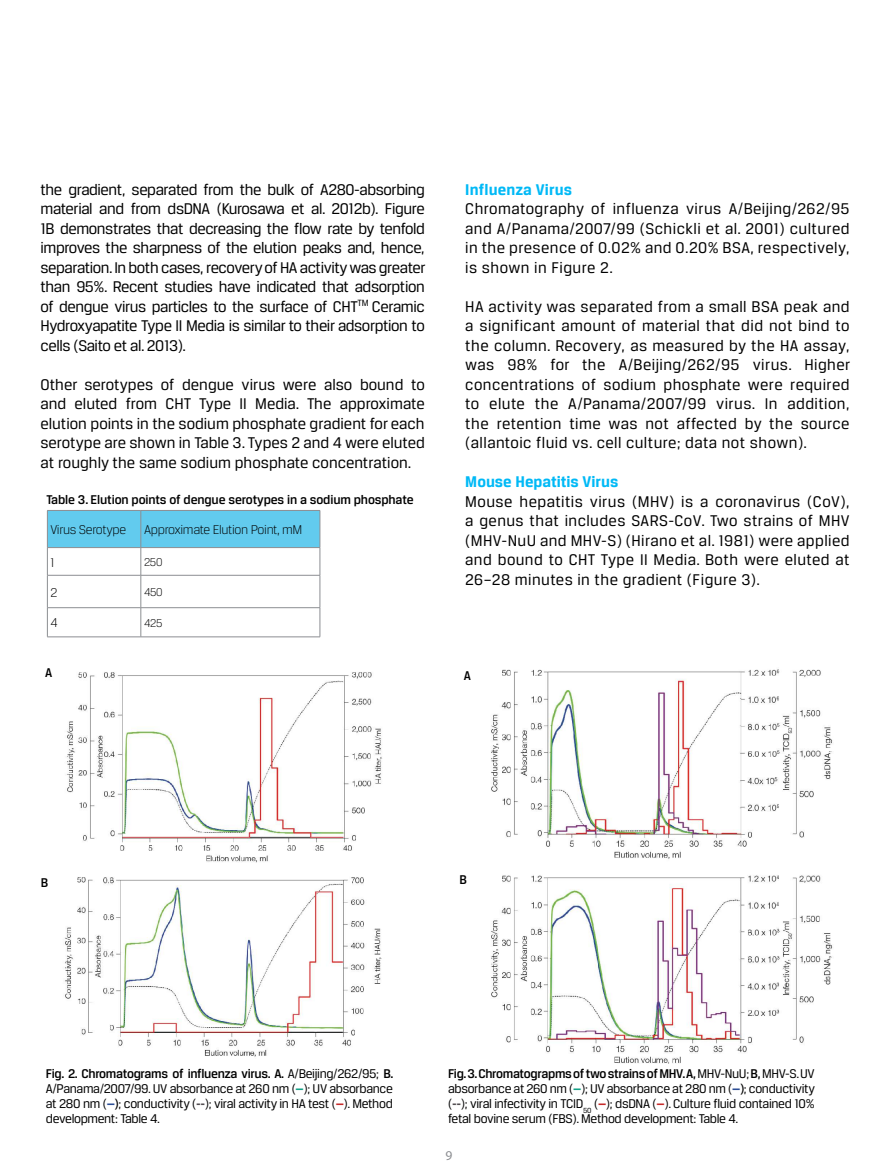
<style>
.page{position:relative;width:891px;height:1175px;background:#fff}
.page>*{position:absolute;margin:0;border:0;box-sizing:border-box;transform-origin:0 0}
.t1{font:16.5px/19.5px "Breuer Text";letter-spacing:.025em;color:#000;text-align:justify}
.t2{font:700 16.5px "Breuer Text";color:#00b9f6}
.t3{font:13.5px/15px "Breuer Text";letter-spacing:-.025em;color:#000;text-align:justify}
.t4{font:500 13.5px "Breuer Text";letter-spacing:-.01em;color:#000}
.t5{font:300 13.5px "Breuer Text";letter-spacing:-.025em;color:#000}
.t6{font:13.5px "Myriad Pro";color:#8c8e92}
.t7{font:300 12px "Breuer Text";letter-spacing:-.025em;color:#000}
.s1{font-weight:500}
.s2{font-weight:700;color:#14a287}
.s3{font-weight:700;color:#2d4f96}
.s4{font-weight:700;color:#524d51}
.s5{font-weight:700;color:#c62b2b}
</style>
<div class="page">
<img style="left:491px;top:875px;width:342px;height:188px">
<img style="left:491px;top:669px;width:342px;height:190px">
<img style="left:65px;top:877px;width:317px;height:180px">
<img style="left:66px;top:672px;width:316px;height:191px">
<svg style="left:47px;top:510px;width:274px;height:65px"></svg>
<hr style="left:47px;top:575px;width:94px;height:1px;background:#8c8e92">
<hr style="left:47px;top:575px;width:1px;height:32px;background:#8c8e92">
<hr style="left:141px;top:575px;width:179px;height:1px;background:#8c8e92">
<hr style="left:141px;top:575px;width:1px;height:32px;background:#8c8e92">
<hr style="left:320px;top:575px;width:1px;height:32px;background:#8c8e92">
<hr style="left:47px;top:607px;width:94px;height:1px;background:#8c8e92">
<svg style="left:47px;top:608px;width:1px;height:28px"></svg>
<hr style="left:141px;top:607px;width:179px;height:1px;background:#8c8e92">
<svg style="left:141px;top:608px;width:1px;height:28px"></svg>
<svg style="left:320px;top:608px;width:1px;height:28px"></svg>
<hr style="left:47px;top:636px;width:94px;height:1px;background:#8c8e92">
<hr style="left:141px;top:636px;width:179px;height:1px;background:#8c8e92">
<p class="t1" style="left:40px;top:181px;width:387px">the gradient, separated from the bulk of A280-absorbing material and from dsDNA (Kurosawa et al. 2012b). Figure 1B demonstrates that decreasing the flow rate by tenfold improves the sharpness of the elution peaks and, hence, separation. In both cases, recovery of HA activity was greater than 95%. Recent studies have indicated that adsorption of dengue virus particles to the surface of CHT<sup>TM</sup> Ceramic Hydroxyapatite Type II Media is similar to their adsorption to cells (Saito et al. 2013).</p>
<p class="t1" style="left:40px;top:376px;width:386px">Other serotypes of dengue virus were also bound to and eluted from CHT Type II Media. The approximate elution points in the sodium phosphate gradient for each serotype are shown in Table 3. Types 2 and 4 were eluted at roughly the same sodium phosphate concentration.</p>
<p class="t4" style="left:46px;top:495px;width:369px">Table 3. Elution points of dengue serotypes in a sodium phosphate</p>
<p class="t5" style="left:51px;top:521px;width:77px">Virus Serotype</p>
<p class="t5" style="left:144px;top:521px;width:160px">Approximate Elution Point, mM</p>
<p class="t5" style="left:51px;top:554px;width:6px">1</p>
<p class="t7" style="left:144px;top:555px;width:20px">250</p>
<p class="t5" style="left:51px;top:584px;width:8px">2</p>
<p class="t7" style="left:144px;top:585px;width:20px">450</p>
<p class="t5" style="left:51px;top:615px;width:9px">4</p>
<p class="t7" style="left:144px;top:615px;width:20px">425</p>
<p class="t4" style="left:45px;top:668px;width:9px">A</p>
<p class="t2" style="left:465px;top:179px;width:108px">Influenza Virus</p>
<p class="t1" style="left:465px;top:200px;width:386px">Chromatography of influenza virus A/Beijing/262/95 and A/Panama/2007/99 (Schickli et al. 2001) cultured in the presence of 0.02% and 0.20% BSA, respectively, is shown in Figure 2.</p>
<p class="t1" style="left:465px;top:298px;width:387px">HA activity was separated from a small BSA peak and a significant amount of material that did not bind to the column. Recovery, as measured by the HA assay, was 98% for the A/Beijing/262/95 virus. Higher concentrations of sodium phosphate were required to elute the A/Panama/2007/99 virus. In addition, the retention time was not affected by the source (allantoic fluid vs. cell culture; data not shown).</p>
<p class="t2" style="left:465px;top:472px;width:154px">Mouse Hepatitis Virus</p>
<p class="t1" style="left:465px;top:493px;width:386px">Mouse hepatitis virus (MHV) is a coronavirus (CoV), a genus that includes SARS-CoV. Two strains of MHV (MHV-NuU and MHV-S) (Hirano et al. 1981) were applied and bound to CHT Type II Media. Both were eluted at 26–28 minutes in the gradient (Figure 3).</p>
<p class="t4" style="left:464px;top:671px;width:9px">A</p>
<p class="t4" style="left:41px;top:878px;width:9px">B</p>
<p class="t4" style="left:460px;top:875px;width:9px">B</p>
<p class="t3" style="left:46px;top:1067px;width:349px"><span class="s1">Fig. 2. Chromatograms of influenza virus. A.</span> A/Beijing/262/95; <span class="s1">B.<br></span>A/Panama/2007/99. UV absorbance at 260 nm (<span class="s2">—</span>); UV absorbance at 280 nm (<span class="s3">—</span><span class="s1">)</span>; conductivity (<span class="s4">--</span>); viral activity in HA test (<span class="s5">—</span>). Method development: Table 4.</p>
<p class="t3" style="left:448px;top:1067px;width:369px"><span class="s1">Fig. 3. Chromatograpms of two strains of MHV. A,</span> MHV-NuU; <span class="s1">B,</span> MHV-S. UV absorbance at 260 nm (<span class="s2">—</span>); UV absorbance at 280 nm (<span class="s3">—</span><span class="s1">)</span>; conductivity (<span class="s4">--</span>); viral infectivity in TCID<sub>50</sub> (<span class="s5">—</span>); dsDNA (<span class="s5">—</span>). Culture fluid contained 10% fetal bovine serum (FBS). Method development: Table 4.</p>
<p class="t6" style="left:446px;top:1147px;width:8px">9</p>
</div>
